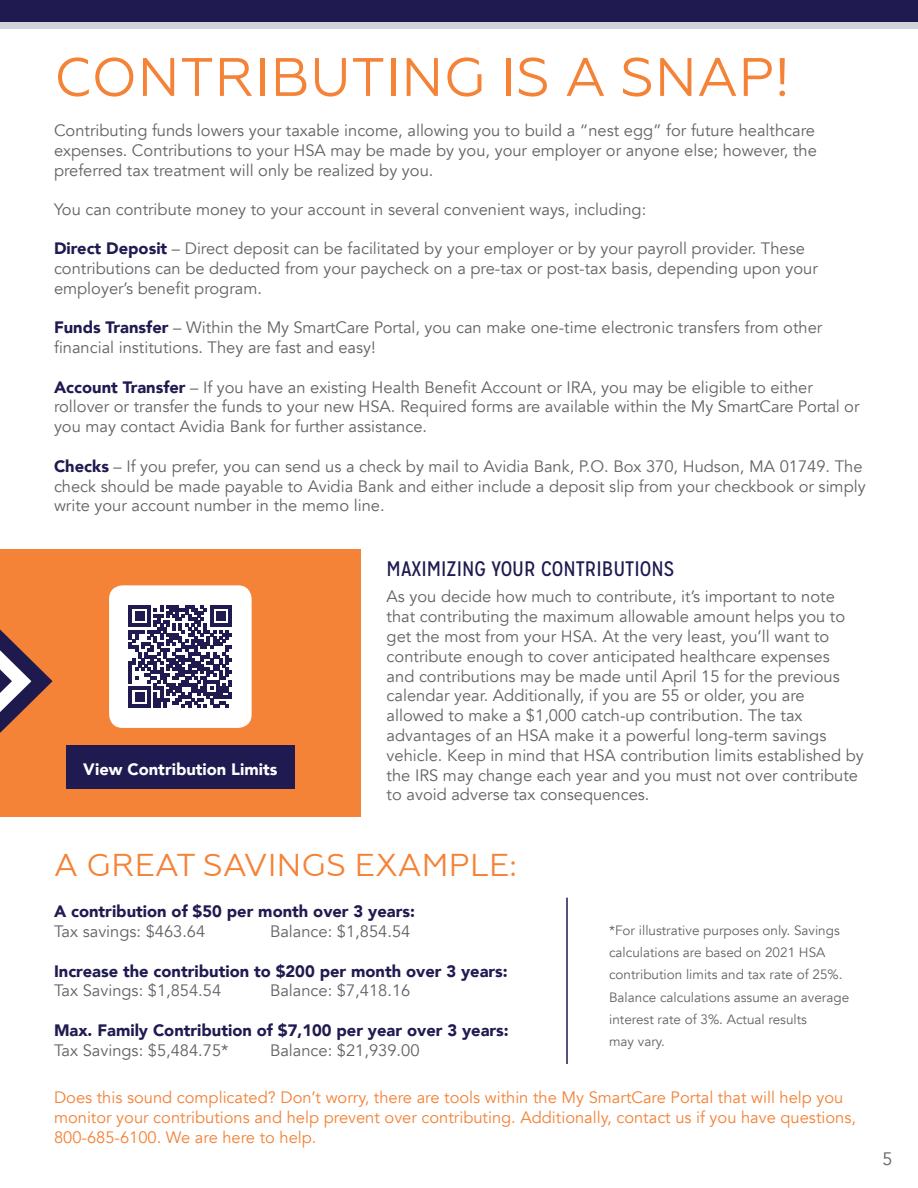
<style>
.page{position:relative;width:918px;height:1188px;background:#fff}
.page>*{position:absolute;margin:0;border:0;box-sizing:border-box;transform-origin:0 0}
.t1{font:54px "Geometria";letter-spacing:.01em;color:#f48237}
.t2{font:31.5px "Geometria";letter-spacing:.01em;color:#f48237}
.t3{font:21px "Mission Gothic";color:#1f1a50}
.t4{font:18px "Avenir";color:#636366}
.t5{font:16.5px/19.8px "Avenir";color:#636366}
.t6{font:16.5px/19.8px "Avenir";color:#f48237}
.t7{font:900 16.5px "Avenir";color:#1f1a50}
.t8{font:900 16.5px "Avenir";color:#fff}
.t9{font:13.5px/22.2px "Avenir";color:#636366}
.s1{font-weight:900;color:#1f1a50}
</style>
<div class="page">
<div style="left:0;top:549px;width:361px;height:268px;background:#f48237"></div>
<hr style="left:566px;top:898px;width:2px;height:166px;background:#1f1a50">
<div style="left:0;top:0;width:918px;height:28px;background:#d0d4d8"></div>
<div style="left:0;top:0;width:918px;height:22px;background:#1f1a50"></div>
<div style="left:109px;top:585px;width:143px;height:143px;background:#fff;border-radius:14px"></div>
<div style="left:66px;top:745px;width:228px;height:43px;background:#1f1a50"></div>
<svg style="left:0;top:629px;width:53px;height:104px"></svg>
<svg style="left:129px;top:605px;width:103px;height:103px"></svg>
<h1 class="t1" style="left:54px;top:47px;width:73px">CONTRI</h1>
<h1 class="t1" style="left:271px;top:47px;width:74px">BUTING</h1>
<h1 class="t1" style="left:501px;top:47px;width:291px">IS A SNAP!</h1>
<p class="t5" style="left:54px;top:121px;width:764px;text-align:justify">Contributing funds lowers your taxable income, allowing you to build a “nest egg” for future healthcare expenses. Contributions to your HSA may be made by you, your employer or anyone else; however, the preferred tax treatment will only be realized by you.</p>
<p class="t5" style="left:54px;top:200px;width:594px">You can contribute money to your account in several convenient ways, including:</p>
<p class="t5" style="left:54px;top:239px;width:765px"><span class="s1">Direct Deposit</span> – Direct deposit can be facilitated by your employer or by your payroll provider. These contributions can be deducted from your paycheck on a pre-tax or post-tax basis, depending upon your employer’s benefit program.</p>
<p class="t5" style="left:54px;top:318px;width:770px"><span class="s1">Funds Transfer</span> – Within the My SmartCare Portal, you can make one-time electronic transfers from other financial institutions. They are fast and easy!</p>
<p class="t5" style="left:54px;top:377px;width:807px"><span class="s1">Account Transfer</span> – If you have an existing Health Benefit Account or IRA, you may be eligible to either rollover or transfer the funds to your new HSA. Required forms are available within the My SmartCare Portal or you may contact Avidia Bank for further assistance.</p>
<p class="t5" style="left:54px;top:456px;width:813px"><span class="s1">Checks</span> – If you prefer, you can send us a check by mail to Avidia Bank, P.O. Box 370, Hudson, MA 01749. The check should be made payable to Avidia Bank and either include a deposit slip from your checkbook or simply write your account number in the memo line.</p>
<p class="t8" style="left:83px;top:755px;width:196px">View Contribution Limits</p>
<p class="t3" style="left:387px;top:556px;width:276px">MAXIM IZING YOUR CONTRIBUTIONS</p>
<p class="t5" style="left:387px;top:587px;width:479px">As you decide how much to contribute, it’s important to note that contributing the maximum allowable amount helps you to get the most from your HSA. At the very least, you’ll want to contribute enough to cover anticipated healthcare expenses<br>and contributions may be made until April 15 for the previous calendar year. Additionally, if you are 55 or older, you are allowed to make a $1,000 catch-up contribution. The tax advantages of an HSA make it a powerful long-term savings vehicle. Keep in mind that HSA contribution limits established by the IRS may change each year and you must not over contribute to avoid adverse tax consequences.</p>
<h2 class="t2" style="left:54px;top:847px;width:79px">A GREAT</h2>
<h2 class="t2" style="left:203px;top:847px;width:85px">SAVINGS</h2>
<h2 class="t2" style="left:355px;top:847px;width:164px">EXAM PLE:</h2>
<p class="t7" style="left:54px;top:897px;width:362px">A contribution of $50 per month over 3 years:</p>
<p class="t5" style="left:54px;top:922px;width:153px">Tax savings: $463.64</p>
<p class="t5" style="left:270px;top:922px;width:142px">Balance: $1,854.54</p>
<p class="t7" style="left:54px;top:957px;width:455px">Increase the contribution to $200 per month over 3 years:</p>
<p class="t5" style="left:54px;top:981px;width:169px">Tax Savings: $1,854.54</p>
<p class="t5" style="left:270px;top:981px;width:142px">Balance: $7,418.16</p>
<p class="t7" style="left:54px;top:1016px;width:456px">Max. Family Contribution of $7,100 per year over 3 years:</p>
<p class="t5" style="left:54px;top:1040px;width:176px">Tax Savings: $5,484.75*</p>
<p class="t5" style="left:270px;top:1040px;width:151px">Balance: $21,939.00</p>
<p class="t9" style="left:609px;top:919px;width:242px">*For illustrative purposes only. Savings calculations are based on 2021 HSA contribution limits and tax rate of 25%.<br>Balance calculations assume an average interest rate of 3%. Actual results<br>may vary.</p>
<p class="t6" style="left:54px;top:1088px;width:804px">Does this sound complicated? Don’t worry, there are tools within the My SmartCare Portal that will help you monitor your contributions and help prevent over contributing. Additionally, contact us if you have questions,<br>800-685-6100. We are here to help.</p>
<p class="t4" style="left:883px;top:1148px;width:12px">5</p>
</div>
